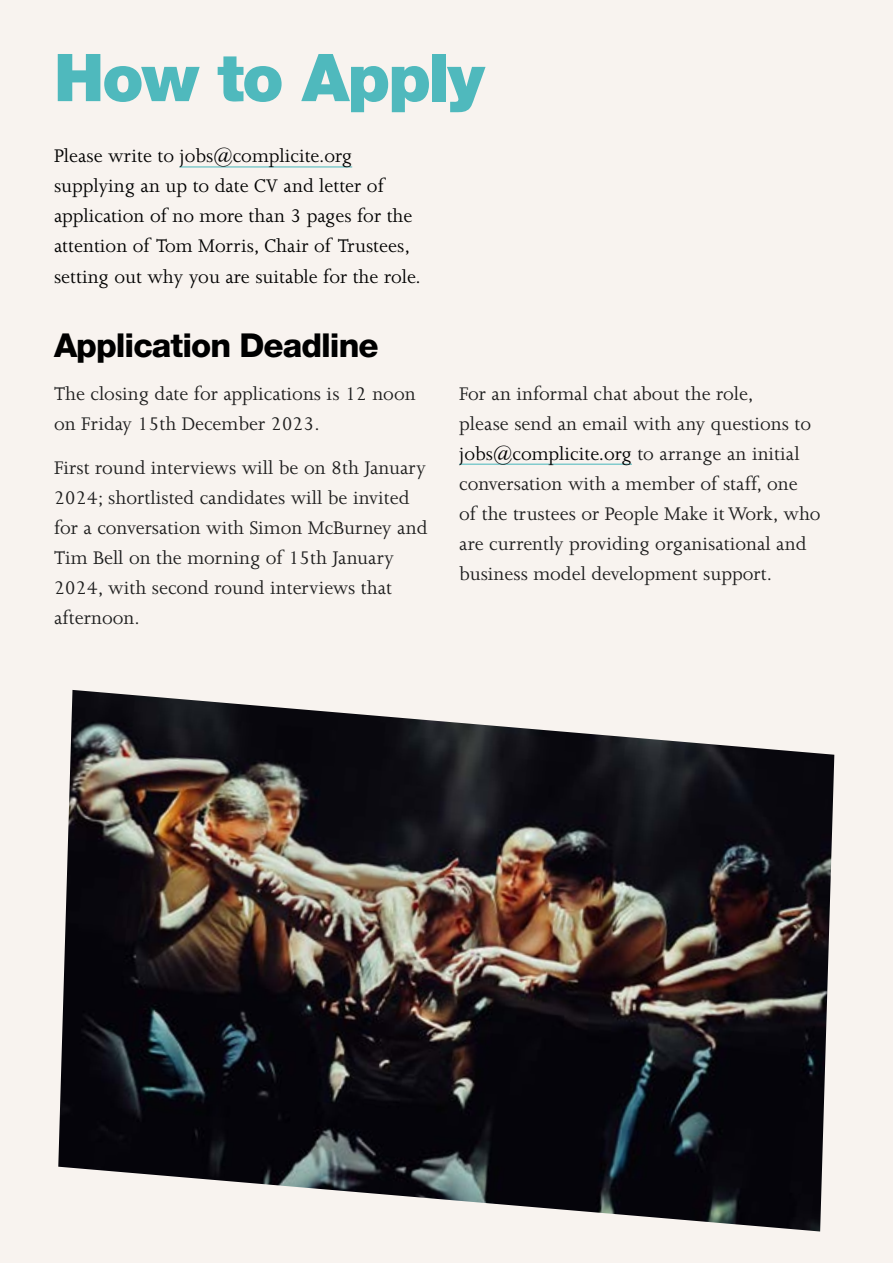
<style>
.page{position:relative;width:893px;height:1263px;background:#f8f3ef}
.page>*{position:absolute;margin:0;border:0;box-sizing:border-box;transform-origin:0 0}
.t1{font:900 66px "Helvetica Neue LT Std";letter-spacing:-.03em;color:#4fb9bd}
.t2{font:800 33px "Helvetica Neue LT Std";letter-spacing:-.03em;color:#000}
.t3{font:21px/30px "Joanna MT Std";color:#1d1d1d}
.t4{font:21px/30px "Joanna MT Std";color:#000}
.s1{color:#000}
</style>
<div class="page">
<hr style="left:180px;top:166px;width:172px;height:1px;background:#4fb9bd">
<img style="left:58px;top:690px;width:776px;height:541px">
<hr style="left:459px;top:464px;width:173px;height:1px;background:#4fb9bd">
<h1 class="t1" style="left:54px;top:38px;width:432px">How to Apply</h1>
<p class="t4" style="left:54px;top:141px;width:368px">Please write to jobs@complicite.org supplying an up to date CV and letter of application of no more than 3 pages for the attention of Tom Morris, Chair of Trustees, setting out why you are suitable for the role.</p>
<h2 class="t2" style="left:54px;top:325px;width:326px">Application Deadline</h2>
<p class="t3" style="left:54px;top:379px;width:363px">The closing date for applications is 12 noon on Friday 15th December 2023.</p>
<p class="t3" style="left:54px;top:452px;width:375px">First round interviews will be on 8th January 2024; shortlisted candidates will be invited for a conversation with Simon McBurney and Tim Bell on the morning of 15th January 2024, with second round interviews that afternoon.</p>
<p class="t3" style="left:459px;top:378px;width:363px">For an informal chat about the role,<br>please send an email with any questions to <span class="s1">jobs@complicite.org</span> to arrange an initial conversation with a member of staff, one<br>of the trustees or People Make it Work, who are currently providing organisational and business model development support.</p>
</div>
